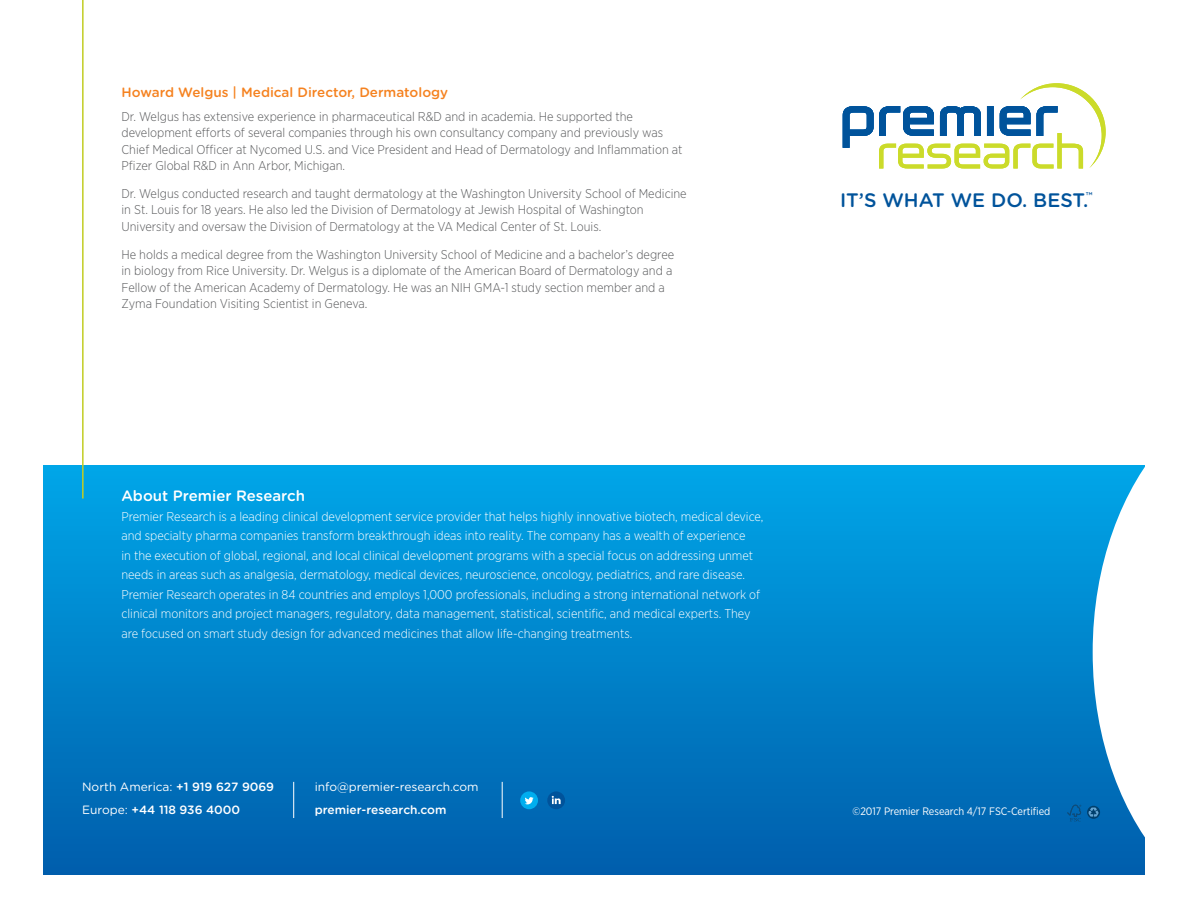
<style>
.page{position:relative;width:1188px;height:918px;background:#fff}
.page>*{position:absolute;margin:0;border:0;box-sizing:border-box;transform-origin:0 0}
.t1{font:500 19.5px "Gotham Rounded";color:#00539b}
.t2{font:500 15px "Gotham Rounded";color:#fff}
.t3{font:500 13.5px "Gotham Rounded";color:#f58220}
.t4{font:300 12.75px/16.5px "Gotham Narrow";color:#58595b}
.t5{font:300 12.75px/19.5px "Gotham Narrow";color:#fff}
.t6{font:500 12px/22.5px "Gotham Rounded";color:#fff}
.t7{font:12px "Gotham Rounded";color:#fff}
.t8{font:10.8px "Gotham Narrow";letter-spacing:-.005em;color:#fff}
.s1{font-weight:400}
</style>
<div class="page">
<div style="left:43px;top:466px;width:1102px;height:408px;background:linear-gradient(to bottom,#00a6e8,#005eab)"></div>
<svg style="left:843px;top:83px;width:263px;height:86px"></svg>
<hr style="left:82px;top:0;width:2px;height:499px;background:#c2cd23">
<hr style="left:293px;top:782px;width:1px;height:36px;background:#fff">
<hr style="left:502px;top:782px;width:1px;height:36px;background:#fff">
<svg style="left:1093px;top:465px;width:52px;height:402px"></svg>
<div style="left:547px;top:791px;width:18px;height:18px;background:#00539b;border-radius:50%"></div>
<svg style="left:552px;top:796px;width:9px;height:8px"></svg>
<div style="left:520px;top:791px;width:18px;height:18px;background:#00aeef;border-radius:50%"></div>
<svg style="left:525px;top:797px;width:9px;height:7px"></svg>
<svg style="left:1087px;top:806px;width:13px;height:13px"></svg>
<svg style="left:1088px;top:808px;width:11px;height:9px"></svg>
<svg style="left:1067px;top:805px;width:14px;height:16px"></svg>
<p class="t3" style="left:122px;top:82px;width:328px">Howard Welgus | Medical Director, Dermatology</p>
<p class="t4" style="left:122px;top:107px;width:562px">Dr. Welgus has extensive experience in pharmaceutical R&amp;D and in academia. He supported the development efforts of several companies through his own consultancy company and previously was Chief Medical Officer at Nycomed U.S. and Vice President and Head of Dermatology and Inflammation at Pfizer Global R&amp;D in Ann Arbor, Michigan.</p>
<p class="t4" style="left:122px;top:185px;width:567px">Dr. Welgus conducted research and taught dermatology at the Washington University School of Medicine in St. Louis for 18 years. He also led the Division of Dermatology at Jewish Hospital of Washington<br>University and oversaw the Division of Dermatology at the VA Medical Center of St. Louis.</p>
<p class="t4" style="left:122px;top:245px;width:554px">He holds a medical degree from the Washington University School of Medicine and a bachelor’s degree in biology from Rice University. Dr. Welgus is a diplomate of the American Board of Dermatology and a Fellow of the American Academy of Dermatology. He was an NIH GMA-1 study section member and a Zyma Foundation Visiting Scientist in Geneva.</p>
<p class="t2" style="left:121px;top:485px;width:185px">About Premier Research</p>
<p class="t5" style="left:121px;top:506px;width:644px">Premier Research is a leading clinical development service provider that helps highly innovative biotech, medical device, and specialty pharma companies transform breakthrough ideas into reality. The company has a wealth of experience<br>in the execution of global, regional, and local clinical development programs with a special focus on addressing unmet needs in areas such as analgesia, dermatology, medical devices, neuroscience, oncology, pediatrics, and rare disease.<br>Premier Research operates in 84 countries and employs 1,000 professionals, including a strong international network of clinical monitors and project managers, regulatory, data management, statistical, scientific, and medical experts. They are focused on smart study design for advanced medicines that allow life-changing treatments.</p>
<h1 class="t1" style="left:840px;top:186px;width:254px">IT’S WHAT WE DO. BEST.<sup>™</sup></h1>
<p class="t6" style="left:82px;top:775px;width:193px"><span class="s1">North America:</span> +1 919 627 9069<br><span class="s1">Europe:</span> +44 118 936 4000</p>
<p class="t7" style="left:315px;top:779px;width:165px">info@premier-research.com</p>
<p class="t6" style="left:315px;top:798px;width:133px">premier-research.com</p>
<p class="t8" style="left:853px;top:805px;width:199px">©2017 Premier Research 4/17 FSC-Certified</p>
</div>
